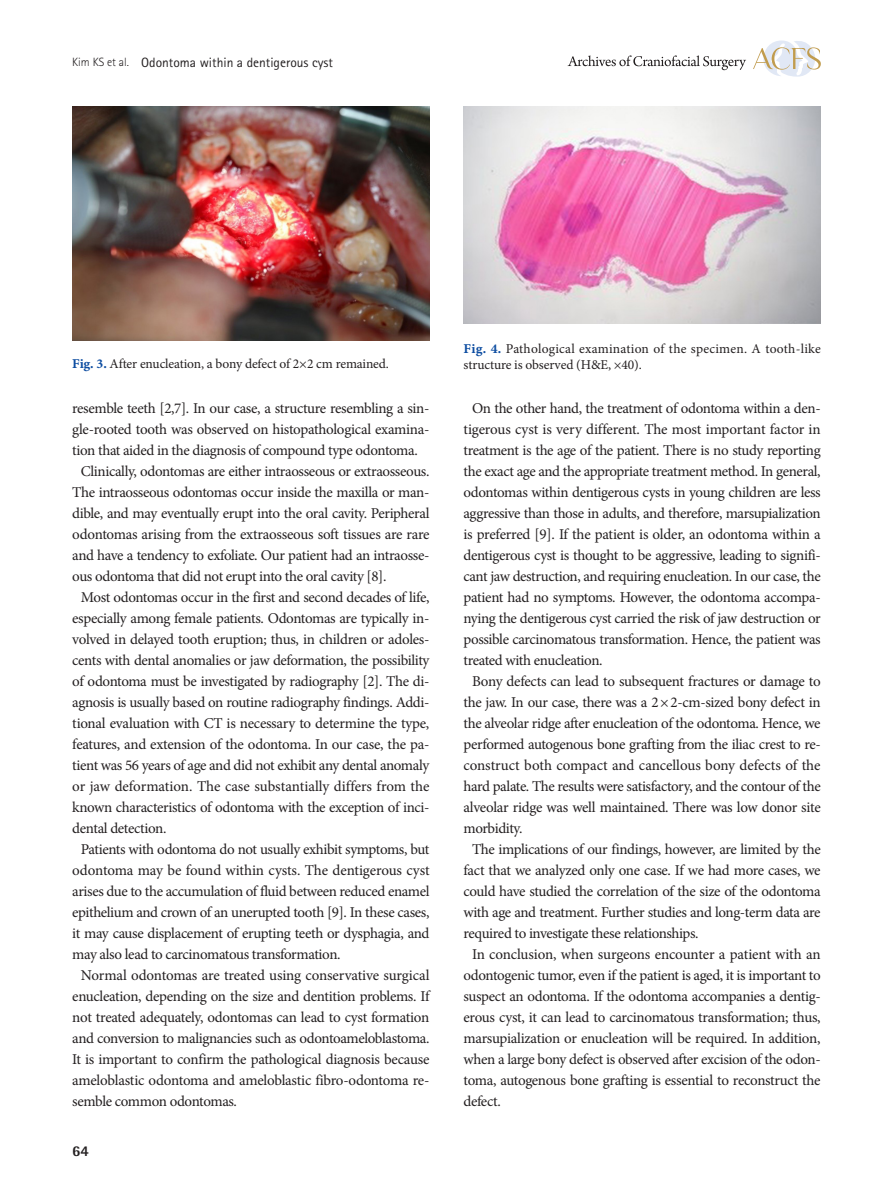
<style>
.page{position:relative;width:893px;height:1191px;background:#fff}
.page>*{position:absolute;margin:0;border:0;box-sizing:border-box;transform-origin:0 0}
.본문{font:15px/21px "Minion Pro";letter-spacing:-.025em;color:#231f20;text-align:justify}
.본문_0{font:15px/21px "Minion Pro";letter-spacing:-.025em;color:#231f20;text-align:justify}
.t1{font:800 15px "Rotis Semi Sans Std";color:#231f20}
.표그림제목{font:13.5px/16.2px "Minion Pro";letter-spacing:-.005em;color:#231f20}
.t2{font:13.5px "Rotis Sans Serif Std";color:#231f20}
.s1{font-weight:300;font-size:12px}
.s2{font-family:"Minion Pro Bold Capt";color:#0d4da1}
</style>
<div class="page">
<svg style="left:753px;top:40px;width:68px;height:37px"></svg>
<svg style="left:568px;top:55px;width:178px;height:15px"></svg>
<img style="left:72px;top:106px;width:357px;height:234px">
<img style="left:463px;top:106px;width:358px;height:217px">
<p class="t2" style="left:72px;top:54px;width:262px"><span class="s1">Kim KS et al.</span> Odontoma within a dentigerous cyst</p>
<p class="표그림제목" style="left:72px;top:356px;width:318px"><span class="s2">Fig. 3.</span> After enucleation, a bony defect of 2×2 cm remained.</p>
<p class="본문_0" style="left:72px;top:397px;width:359px">resemble teeth [2,7]. In our case, a structure resembling a sin&shy;gle-rooted tooth was observed on histopathological examina&shy;tion that aided in the diagnosis of compound type odontoma.</p>
<p class="본문" style="left:72px;top:460px;width:359px;text-indent:9px">Clinically, odontomas are either intraosseous or extraosseous.<br>The intraosseous odontomas occur inside the maxilla or man&shy;dible, and may eventually erupt into the oral cavity. Peripheral odontomas arising from the extraosseous soft tissues are rare and have a tendency to exfoliate. Our patient had an intraosse&shy;ous odontoma that did not erupt into the oral cavity [8].</p>
<p class="본문" style="left:72px;top:586px;width:359px;text-indent:9px">Most odontomas occur in the first and second decades of life, especially among female patients. Odontomas are typically in&shy;volved in delayed tooth eruption; thus, in children or adoles&shy;cents with dental anomalies or jaw deformation, the possibility of odontoma must be investigated by radiography [2]. The di&shy;agnosis is usually based on routine radiography findings. Addi&shy;tional evaluation with CT is necessary to determine the type, features, and extension of the odontoma. In our case, the pa&shy;tient was 56 years of age and did not exhibit any dental anomaly or jaw deformation. The case substantially differs from the known characteristics of odontoma with the exception of inci&shy;dental detection.</p>
<p class="본문" style="left:72px;top:838px;width:359px;text-indent:9px">Patients with odontoma do not usually exhibit symptoms, but odontoma may be found within cysts. The dentigerous cyst arises due to the accumulation of fluid between reduced enamel epithelium and crown of an unerupted tooth [9]. In these cases, it may cause displacement of erupting teeth or dysphagia, and may also lead to carcinomatous transformation.</p>
<p class="본문" style="left:72px;top:964px;width:359px;text-indent:9px">Normal odontomas are treated using conservative surgical enucleation, depending on the size and dentition problems. If not treated adequately, odontomas can lead to cyst formation and conversion to malignancies such as odontoameloblastoma.<br>It is important to confirm the pathological diagnosis because ameloblastic odontoma and ameloblastic fibro-odontoma re&shy;semble common odontomas.</p>
<p class="t1" style="left:72px;top:1141px;width:18px">64</p>
<p class="표그림제목" style="left:464px;top:340px;width:359px"><span class="s2">Fig. 4.</span> Pathological examination of the specimen. A tooth-like structure is observed (H&amp;E, ×40).</p>
<p class="본문" style="left:463px;top:397px;width:359px;text-indent:9px">On the other hand, the treatment of odontoma within a den&shy;tigerous cyst is very different. The most important factor in treatment is the age of the patient. There is no study reporting the exact age and the appropriate treatment method. In general, odontomas within dentigerous cysts in young children are less aggressive than those in adults, and therefore, marsupialization is preferred [9]. If the patient is older, an odontoma within a dentigerous cyst is thought to be aggressive, leading to signifi&shy;cant jaw destruction, and requiring enucleation. In our case, the patient had no symptoms. However, the odontoma accompa&shy;nying the dentigerous cyst carried the risk of jaw destruction or possible carcinomatous transformation. Hence, the patient was treated with enucleation.</p>
<p class="본문" style="left:463px;top:670px;width:359px;text-indent:9px">Bony defects can lead to subsequent fractures or damage to the jaw. In our case, there was a 2× 2-cm-sized bony defect in the alveolar ridge after enucleation of the odontoma. Hence, we performed autogenous bone grafting from the iliac crest to re&shy;construct both compact and cancellous bony defects of the hard palate. The results were satisfactory, and the contour of the alveolar ridge was well maintained. There was low donor site morbidity.</p>
<p class="본문" style="left:463px;top:838px;width:359px;text-indent:9px">The implications of our findings, however, are limited by the fact that we analyzed only one case. If we had more cases, we could have studied the correlation of the size of the odontoma with age and treatment. Further studies and long-term data are required to investigate these relationships.</p>
<p class="본문" style="left:463px;top:943px;width:359px;text-indent:9px">In conclusion, when surgeons encounter a patient with an odontogenic tumor, even if the patient is aged, it is important to suspect an odontoma. If the odontoma accompanies a dentig&shy;erous cyst, it can lead to carcinomatous transformation; thus, marsupialization or enucleation will be required. In addition, when a large bony defect is observed after excision of the odon&shy;toma, autogenous bone grafting is essential to reconstruct the defect.</p>
</div>
